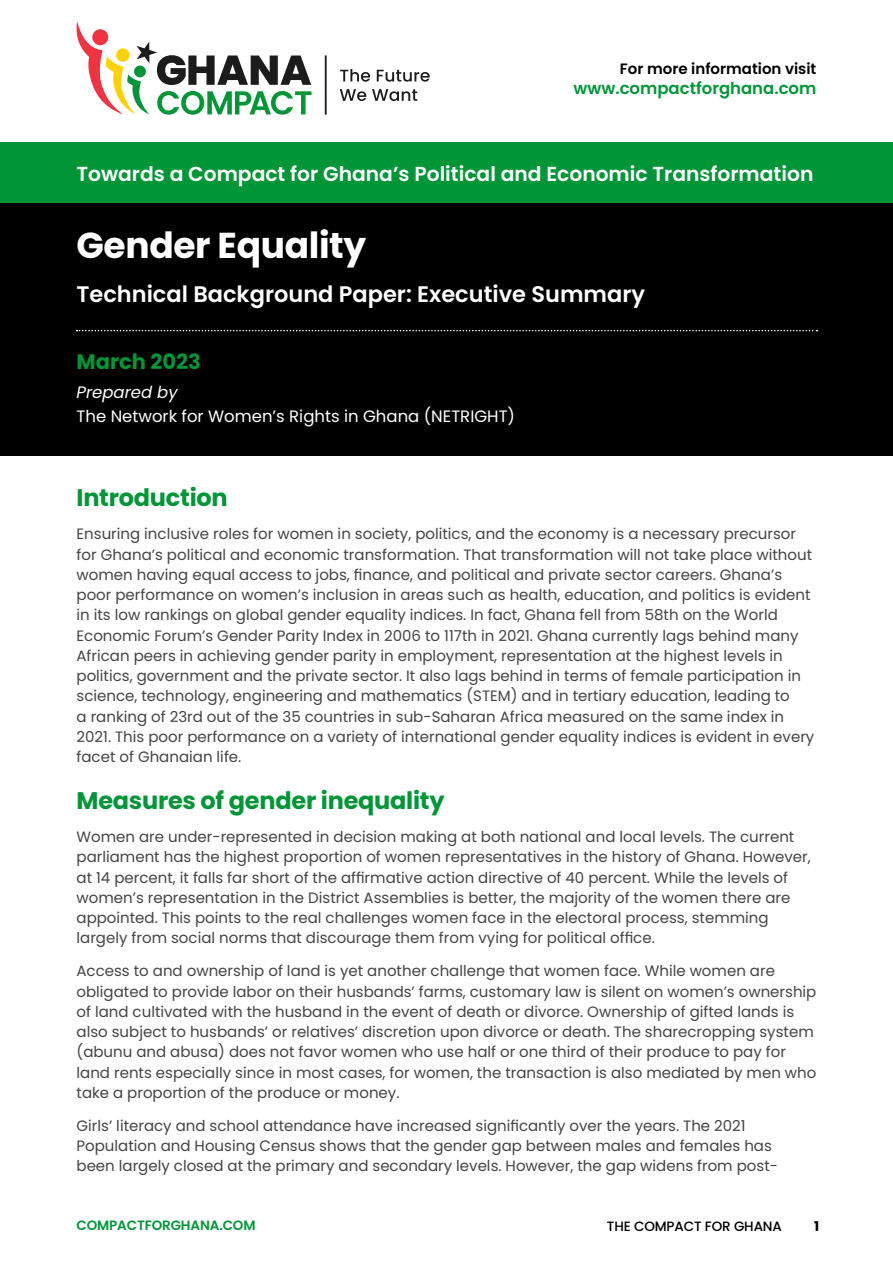
<style>
.page{position:relative;width:893px;height:1263px;background:#fff}
.page>*{position:absolute;margin:0;border:0;box-sizing:border-box;transform-origin:0 0}
.t1{font:700 36px "Poppins";letter-spacing:-.01em;color:#fff}
.t2{font:700 24px "Poppins";letter-spacing:-.01em;color:#009638}
.t3{font:600 22.5px "Poppins";color:#fff}
.body_10pt{font:700 21px "Poppins";color:#009638}
.t4{font:600 20.25px "Poppins";color:#fff}
.body_10pt-2{font:16.5px "Poppins";color:#fff}
.body_10pt-3{font:600 16.5px "Poppins";color:#009638}
.body_10pt-4{font:italic 16.5px "Poppins";color:#fff}
.body_10pt-5{font:15px/20.2px "Poppins";color:#454444}
.body_10pt-6{font:600 15px "Poppins";color:#000}
.t5{font:600 13.5px "Poppins";letter-spacing:-.01em;color:#009638}
.t6{font:500 13.5px "Poppins";letter-spacing:-.01em;color:#000}
.t7{font:700 13.5px "Poppins";color:#000}
</style>
<div class="page">
<svg style="left:340px;top:69px;width:30px;height:13px"></svg>
<svg style="left:377px;top:70px;width:53px;height:12px"></svg>
<svg style="left:340px;top:89px;width:26px;height:12px"></svg>
<svg style="left:372px;top:89px;width:45px;height:12px"></svg>
<hr style="left:325px;top:55px;width:2px;height:60px;background:#1c1c1c">
<svg style="left:76px;top:21px;width:235px;height:94px"></svg>
<div style="left:0;top:142px;width:893px;height:258px;background:#009638"></div>
<div style="left:0;top:203px;width:893px;height:253px;background:#000"></div>
<svg style="left:77px;top:330px;width:740px;height:1px"></svg>
<p class="body_10pt-6" style="left:620px;top:60px;width:198px">For more information visit</p>
<p class="body_10pt-3" style="left:574px;top:79px;width:244px">www.compactforghana.com</p>
<h4 class="t4" style="left:77px;top:162px;width:738px">Towards a Compact for Ghana’s Political and Economic Transformation</h4>
<h1 class="t1" style="left:77px;top:224px;width:291px">Gender Equality</h1>
<h4 class="t3" style="left:77px;top:281px;width:570px">Technical Background Paper: Executive Summary</h4>
<p class="body_10pt" style="left:77px;top:349px;width:126px">March 2023</p>
<p class="body_10pt-4" style="left:77px;top:382px;width:103px">Prepared by</p>
<p class="body_10pt-2" style="left:77px;top:407px;width:440px">The Network for Women’s Rights in Ghana (NETRIGHT)</p>
<h2 class="t2" style="left:77px;top:484px;width:153px">Introduction</h2>
<p class="body_10pt-5" style="left:77px;top:524px;width:739px">Ensuring inclusive roles for women in society, politics, and the economy is a necessary precursor for Ghana’s political and economic transformation. That transformation will not take place without women having equal access to jobs, finance, and political and private sector careers. Ghana’s poor performance on women’s inclusion in areas such as health, education, and politics is evident in its low rankings on global gender equality indices. In fact, Ghana fell from 58th on the World Economic Forum’s Gender Parity Index in 2006 to 117th in 2021. Ghana currently lags behind many African peers in achieving gender parity in employment, representation at the highest levels in politics, government and the private sector. It also lags behind in terms of female participation in science, technology, engineering and mathematics (STEM) and in tertiary education, leading to<br>a ranking of 23rd out of the 35 countries in sub-Saharan Africa measured on the same index in 2021. This poor performance on a variety of international gender equality indices is evident in every facet of Ghanaian life.</p>
<h2 class="t2" style="left:77px;top:787px;width:370px">Measures of gender inequality</h2>
<p class="body_10pt-5" style="left:77px;top:827px;width:736px">Women are under-represented in decision making at both national and local levels. The current parliament has the highest proportion of women representatives in the history of Ghana. However, at 14 percent, it falls far short of the affirmative action directive of 40 percent. While the levels of women’s representation in the District Assemblies is better, the majority of the women there are appointed. This points to the real challenges women face in the electoral process, stemming largely from social norms that discourage them from vying for political office.</p>
<p class="body_10pt-5" style="left:77px;top:961px;width:741px">Access to and ownership of land is yet another challenge that women face. While women are obligated to provide labor on their husbands’ farms, customary law is silent on women’s ownership of land cultivated with the husband in the event of death or divorce. Ownership of gifted lands is also subject to husbands’ or relatives’ discretion upon divorce or death. The sharecropping system (abunu and abusa) does not favor women who use half or one third of their produce to pay for land rents especially since in most cases, for women, the transaction is also mediated by men who take a proportion of the produce or money.</p>
<p class="body_10pt-5" style="left:77px;top:1116px;width:703px">Girls’ literacy and school attendance have increased significantly over the years. The 2021<br>Population and Housing Census shows that the gender gap between males and females has been largely closed at the primary and secondary levels. However, the gap widens from post-</p>
<p class="t5" style="left:77px;top:1218px;width:181px">COMPACTFORGHANA.COM</p>
<p class="t6" style="left:607px;top:1219px;width:177px">THE COMPACT FOR GHANA</p>
<p class="t7" style="left:814px;top:1219px;width:7px">1</p>
</div>
